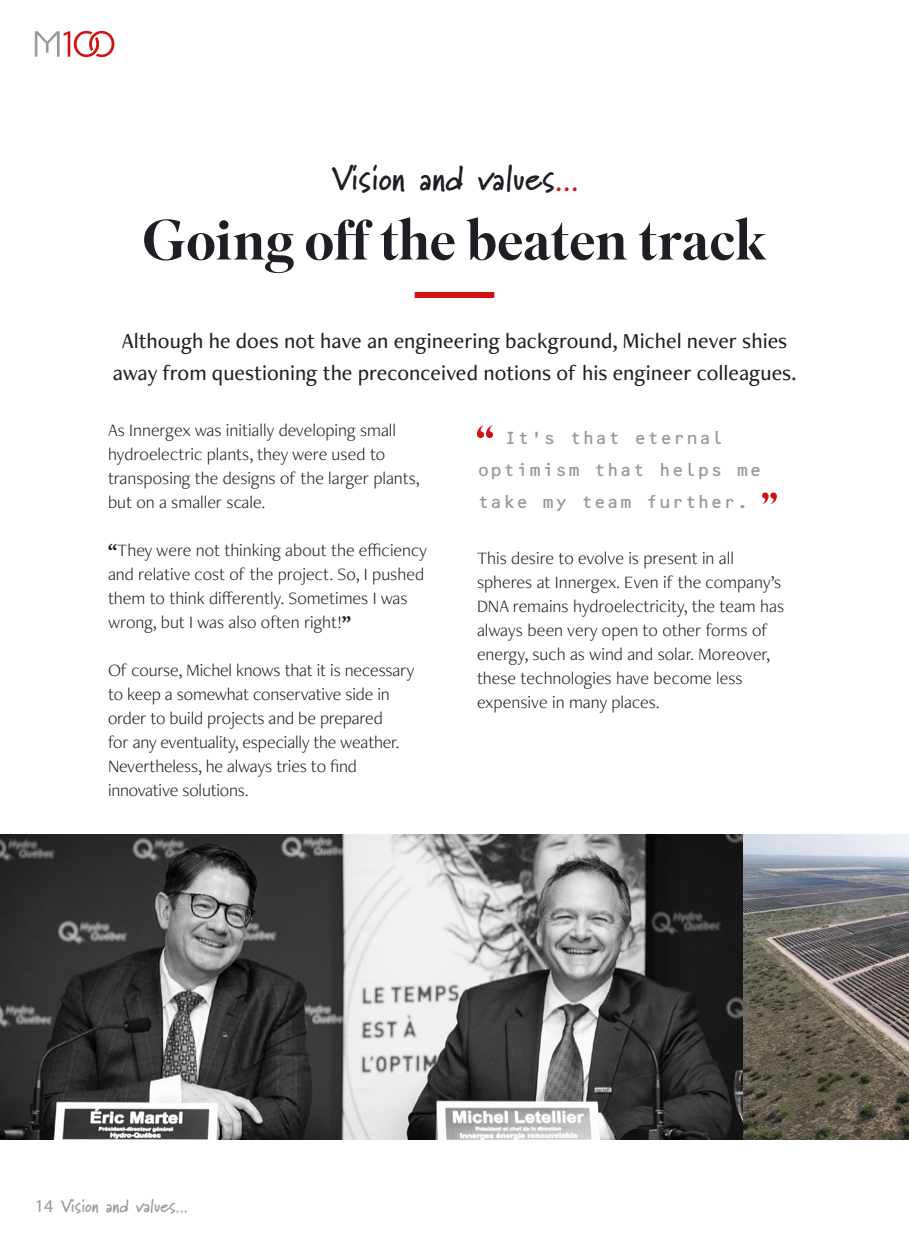
<style>
.page{position:relative;width:909px;height:1242px;background:#fff}
.page>*{position:absolute;margin:0;border:0;box-sizing:border-box;transform-origin:0 0}
.t1{font:500 56px "Superior Title";letter-spacing:-.01em;color:#201e24}
.t2{font:700 35px "Marydale";color:#201e24}
.t3{font:500 22px/32px "Freight Neo Pro";color:#201e24;text-align:center}
.t4{font:300 18px/24px "Freight Neo Pro";color:#201e24}
.t5{font:18px/32px "OCRB Std";color:#999}
.t6{font:700 18px "Marydale";color:#999}
.s1{color:#d31110}
.s2{font-weight:900}
.s3{font-family:"Myriad Pro";font-weight:400}
</style>
<div class="page">
<div style="left:415px;top:292px;width:79px;height:6px;background:#d31110"></div>
<svg style="left:477px;top:425px;width:16px;height:13px"></svg>
<svg style="left:762px;top:493px;width:15px;height:11px"></svg>
<img style="left:0;top:835px;width:909px;height:305px">
<svg style="left:35px;top:31px;width:79px;height:26px"></svg>
<h2 class="t2" style="left:330px;top:158px;width:250px">Vision and values<span class="s1">...</span></h2>
<h1 class="t1" style="left:142px;top:206px;width:626px">Going off the beaten track</h1>
<p class="t3" style="left:113px;top:324px;width:685px">Although he does not have an engineering background, Michel never shies away from questioning the preconceived notions of his engineer colleagues.</p>
<p class="t4" style="left:108px;top:418px;width:313px">As Innergex was initially developing small hydroelectric plants, they were used to transposing the designs of the larger plants, but on a smaller scale.</p>
<p class="t4" style="left:108px;top:538px;width:321px"><span class="s2">“</span>They were not thinking about the efficiency and relative cost of the project. So, I pushed them to think differently. Sometimes I was wrong, but I was also often right!<span class="s2">”</span></p>
<p class="t4" style="left:108px;top:658px;width:308px">Of course, Michel knows that it is necessary to keep a somewhat conservative side in order to build projects and be prepared<br>for any eventuality, especially the weather.<br>Nevertheless, he always tries to find innovative solutions.</p>
<p class="t5" style="left:477px;top:422px;width:287px;text-indent:27px">It’s that eternal optimism that helps me take my team further.</p>
<p class="t4" style="left:477px;top:546px;width:309px">This desire to evolve is present in all spheres at Innergex. Even if the company’s DNA remains hydroelectricity, the team has always been very open to other forms of energy, such as wind and solar. Moreover, these technologies have become less expensive in many places.</p>
<p class="t6" style="left:35px;top:1195px;width:155px"><span class="s3">14</span> Vision and values...</p>
</div>
